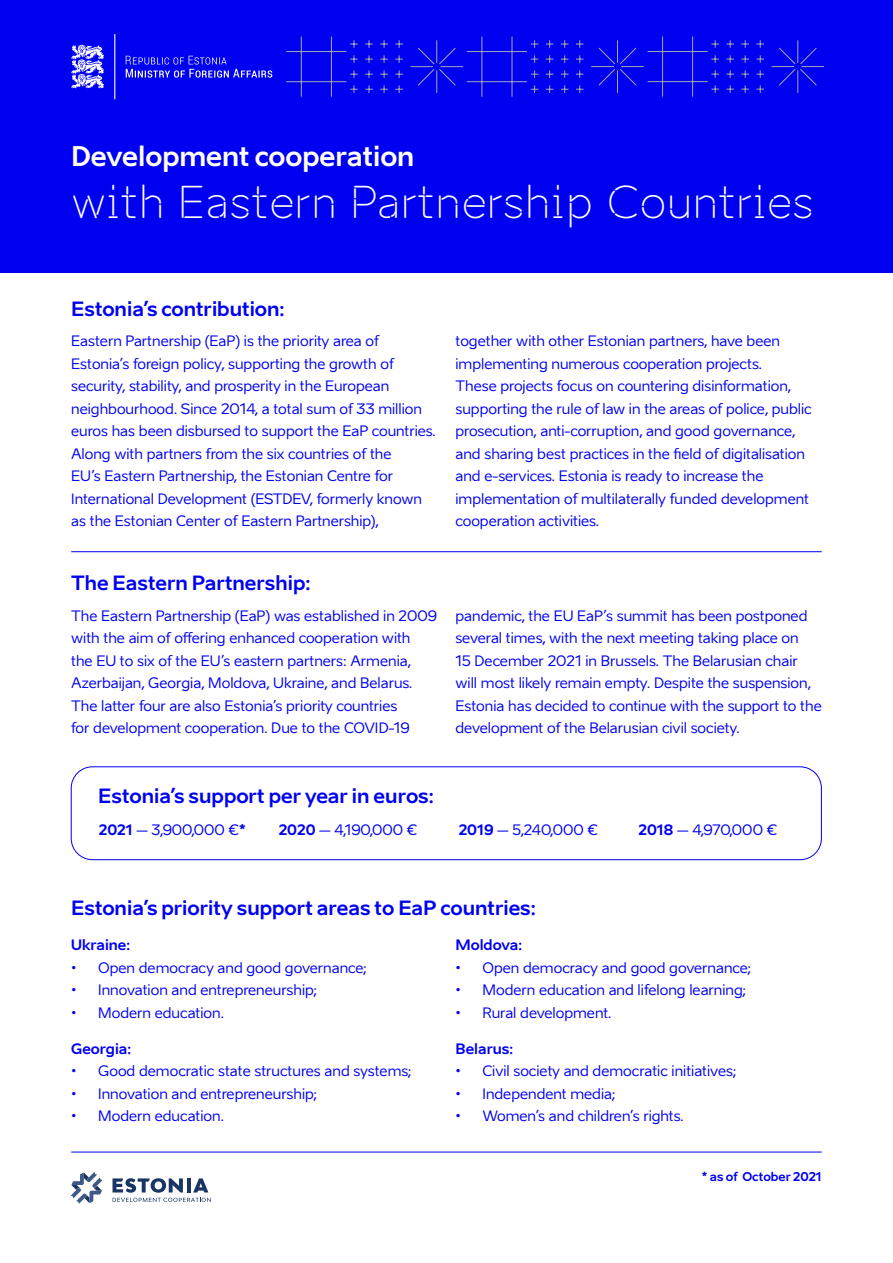
<style>
.page{position:relative;width:893px;height:1263px;background:#fff}
.page>*{position:absolute;margin:0;border:0;box-sizing:border-box;transform-origin:0 0}
.t1{font:43.5px "Aino Headline";color:#fff}
.t2{font:700 26.85px "Aino";color:#fff}
.t3{font:700 19.5px "Aino";color:#0000f0}
.t4{font:14.25px/22.5px "Aino";color:#0000f0}
.t5{font:700 14.25px "Aino";color:#0000f0}
.t6{font:700 12px "Aino";color:#0000f0}
.s1{font-weight:700}
</style>
<div class="page">
<div style="left:0;top:0;width:893px;height:273px;background:#0000f0"></div>
<div style="left:71px;top:766px;width:751px;height:94px;border:1px solid #0000f0;border-radius:21px"></div>
<svg style="left:286px;top:36px;width:298px;height:61px"></svg>
<svg style="left:591px;top:36px;width:234px;height:61px"></svg>
<hr style="left:71px;top:551px;width:751px;height:1px;background:#0000f0">
<hr style="left:71px;top:1152px;width:751px;height:1px;background:#0000f0">
<svg style="left:71px;top:34px;width:201px;height:65px"></svg>
<svg style="left:71px;top:1172px;width:31px;height:32px"></svg>
<svg style="left:113px;top:1178px;width:98px;height:24px"></svg>
<h2 class="t2" style="left:71px;top:139px;width:345px">Development cooperation</h2>
<h1 class="t1" style="left:71px;top:174px;width:744px">with Eastern Partnership Countries</h1>
<h3 class="t3" style="left:71px;top:296px;width:215px">Estonia’s contribution:</h3>
<p class="t4" style="left:71px;top:330px;width:366px">Eastern Partnership (EaP) is the priority area of Estonia’s foreign policy, supporting the growth of security, stability, and prosperity in the European neighbourhood. Since 2014, a total sum of 33 million euros has been disbursed to support the EaP countries.<br>Along with partners from the six countries of the<br>EU’s Eastern Partnership, the Estonian Centre for International Development (ESTDEV, formerly known as the Estonian Center of Eastern Partnership),</p>
<p class="t4" style="left:455px;top:330px;width:358px">together with other Estonian partners, have been implementing numerous cooperation projects.<br>These projects focus on countering disinformation, supporting the rule of law in the areas of police, public prosecution, anti-corruption, and good governance, and sharing best practices in the field of digitalisation and e-services. Estonia is ready to increase the implementation of multilaterally funded development cooperation activities.</p>
<h3 class="t3" style="left:71px;top:570px;width:241px">The Eastern Partnership:</h3>
<p class="t4" style="left:71px;top:604px;width:367px">The Eastern Partnership (EaP) was established in 2009 with the aim of offering enhanced cooperation with<br>the EU to six of the EU’s eastern partners: Armenia, Azerbaijan, Georgia, Moldova, Ukraine, and Belarus.<br>The latter four are also Estonia’s priority countries<br>for development cooperation. Due to the COVID-19</p>
<p class="t4" style="left:455px;top:604px;width:368px">pandemic, the EU EaP’s summit has been postponed several times, with the next meeting taking place on<br>15 December 2021 in Brussels. The Belarusian chair will most likely remain empty. Despite the suspension, Estonia has decided to continue with the support to the development of the Belarusian civil society.</p>
<h3 class="t3" style="left:98px;top:784px;width:337px">Estonia’s support per year in euros:</h3>
<p class="t4" style="left:99px;top:818px;width:148px"><span class="s1">2021</span> – 3,900,000 €<span class="s1">*</span></p>
<p class="t4" style="left:279px;top:818px;width:140px"><span class="s1">2020</span> – 4,190,000 €</p>
<p class="t4" style="left:459px;top:818px;width:141px"><span class="s1">2019</span> – 5,240,000 €</p>
<p class="t4" style="left:639px;top:818px;width:140px"><span class="s1">2018</span> – 4,970,000 €</p>
<h3 class="t3" style="left:71px;top:896px;width:466px">Estonia’s priority support areas to EaP countries:</h3>
<p class="t5" style="left:71px;top:936px;width:60px">Ukraine:</p>
<p class="t4" style="left:71px;top:956px;width:297px">• Open democracy and good governance;</p>
<p class="t4" style="left:71px;top:979px;width:248px">• Innovation and entrepreneurship;</p>
<p class="t4" style="left:71px;top:1001px;width:154px">• Modern education.</p>
<p class="t5" style="left:71px;top:1039px;width:61px">Georgia:</p>
<p class="t4" style="left:71px;top:1060px;width:342px">• Good democratic state structures and systems;</p>
<p class="t4" style="left:71px;top:1082px;width:248px">• Innovation and entrepreneurship;</p>
<p class="t4" style="left:71px;top:1105px;width:154px">• Modern education.</p>
<p class="t5" style="left:455px;top:936px;width:68px">Moldova:</p>
<p class="t4" style="left:455px;top:956px;width:297px">• Open democracy and good governance;</p>
<p class="t4" style="left:455px;top:979px;width:293px">• Modern education and lifelong learning;</p>
<p class="t4" style="left:455px;top:1001px;width:157px">• Rural development.</p>
<p class="t5" style="left:455px;top:1039px;width:59px">Belarus:</p>
<p class="t4" style="left:455px;top:1060px;width:283px">• Civil society and democratic initiatives;</p>
<p class="t4" style="left:455px;top:1082px;width:162px">• Independent media;</p>
<p class="t4" style="left:455px;top:1105px;width:230px">• Women’s and children’s rights.</p>
<p class="t6" style="left:702px;top:1169px;width:121px">* as of October 2021</p>
</div>
